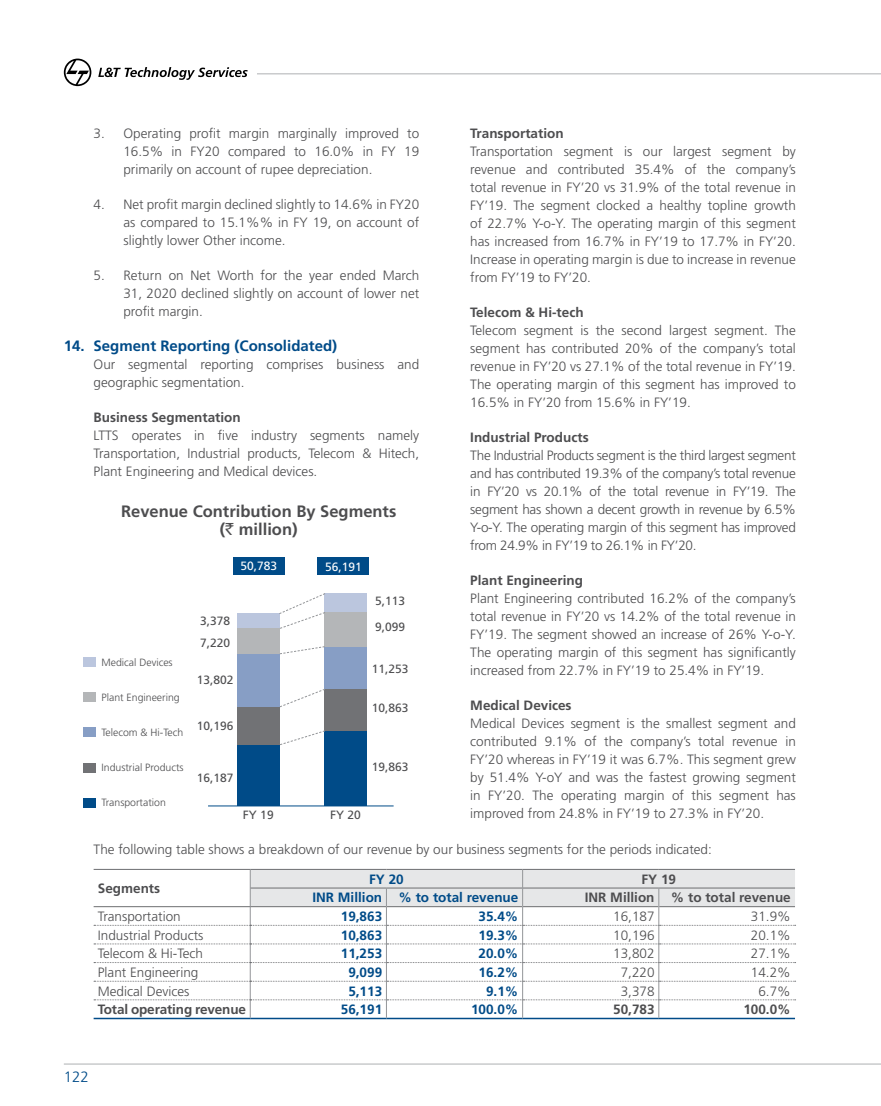
<style>
.page{position:relative;width:881px;height:1106px;background:#fff}
.page>*{position:absolute;margin:0;border:0;box-sizing:border-box;transform-origin:0 0}
.t1{font:700 16.5px/18px "Frutiger LT Std";color:#4d4d4f;text-align:center}
.t2{font:700 15px "Frutiger LT Std";color:#004b88}
.t3{font:300 15px "Frutiger LT Std";color:#004b88}
.t4{font:300 13.5px/18px "Frutiger LT Std";color:#4d4d4f}
.t5{font:300 13.5px/18px "Frutiger LT Std";letter-spacing:-.02em;color:#4d4d4f}
.t6{font:700 13.5px "Frutiger LT Std";color:#004b88}
.t7{font:700 13.5px "Frutiger LT Std";color:#4d4d4f}
.t8{font:12px "Frutiger LT Std";color:#4d4d4f}
.t9{font:12px "Frutiger LT Std";color:#fff}
.t10{font:300 10.5px "Frutiger LT Std";color:#4d4d4f}
.s1{font-weight:700}
.s2{font-family:"Rupee Foradian";font-weight:400}
</style>
<div class="page">
<div style="left:237px;top:745px;width:43px;height:60px;background:#004b88"></div>
<div style="left:237px;top:706px;width:43px;height:39px;background:#717275"></div>
<div style="left:237px;top:653px;width:43px;height:54px;background:#879ec5"></div>
<div style="left:237px;top:628px;width:43px;height:25px;background:#b4b6b8"></div>
<div style="left:237px;top:613px;width:43px;height:15px;background:#bbc6de"></div>
<div style="left:324px;top:730px;width:43px;height:75px;background:#004b88"></div>
<div style="left:324px;top:689px;width:43px;height:41px;background:#717275"></div>
<div style="left:324px;top:646px;width:43px;height:43px;background:#879ec5"></div>
<div style="left:324px;top:612px;width:43px;height:34px;background:#b4b6b8"></div>
<div style="left:324px;top:593px;width:43px;height:19px;background:#bbc6de"></div>
<svg style="left:279px;top:646px;width:46px;height:8px"></svg>
<svg style="left:280px;top:689px;width:45px;height:19px"></svg>
<div style="left:83px;top:658px;width:12px;height:9px;background:#bbc6de"></div>
<div style="left:83px;top:693px;width:12px;height:9px;background:#b4b6b8"></div>
<div style="left:83px;top:728px;width:12px;height:9px;background:#879ec5"></div>
<div style="left:83px;top:763px;width:12px;height:9px;background:#717275"></div>
<div style="left:83px;top:798px;width:12px;height:9px;background:#004b88"></div>
<hr style="left:208px;top:805px;width:185px;height:1px;background:#004b88">
<div style="left:233px;top:557px;width:51px;height:17px;background:#004b88"></div>
<div style="left:318px;top:558px;width:51px;height:17px;background:#004b88"></div>
<svg style="left:279px;top:593px;width:46px;height:36px"></svg>
<svg style="left:280px;top:730px;width:46px;height:15px"></svg>
<hr style="left:94px;top:1017px;width:156px;height:2px;background:#004b88">
<hr style="left:250px;top:1017px;width:136px;height:2px;background:#004b88">
<hr style="left:386px;top:1017px;width:136px;height:2px;background:#004b88">
<hr style="left:522px;top:1017px;width:136px;height:2px;background:#004b88">
<hr style="left:658px;top:1017px;width:136px;height:2px;background:#004b88">
<svg style="left:94px;top:869px;width:701px;height:148px"></svg>
<svg style="left:64px;top:1063px;width:816px;height:1px"></svg>
<svg style="left:64px;top:59px;width:27px;height:27px"></svg>
<svg style="left:98px;top:67px;width:149px;height:13px"></svg>
<hr style="left:257px;top:73px;width:623px;height:1px;background:#bcbec0">
<p class="t4" style="left:123px;top:124px;width:297px;text-align:justify;text-indent:-30px">3. Operating profit margin marginally improved to 16.5% in FY20 compared to 16.0% in FY 19 primarily on account of rupee depreciation.</p>
<p class="t4" style="left:123px;top:195px;width:297px;text-align:justify;text-indent:-30px">4. Net profit margin declined slightly to 14.6% in FY20 as compared to 15.1%% in FY 19, on account of slightly lower Other income.</p>
<p class="t4" style="left:123px;top:266px;width:297px;text-align:justify;text-indent:-30px">5. Return on Net Worth for the year ended March 31, 2020 declined slightly on account of lower net profit margin.</p>
<p class="t2" style="left:64px;top:337px;width:275px">14. Segment Reporting (Consolidated)</p>
<p class="t4" style="left:94px;top:355px;width:327px">Our segmental reporting comprises business and geographic segmentation.</p>
<p class="t4" style="left:94px;top:408px;width:327px"><span class="s1">Business Segmentation<br></span>LTTS operates in five industry segments namely Transportation, Industrial products, Telecom &amp; Hitech, Plant Engineering and Medical devices.</p>
<p class="t4" style="left:470px;top:124px;width:327px"><span class="s1">Transportation<br></span>Transportation segment is our largest segment by revenue and contributed 35.4% of the company’s total revenue in FY’20 vs 31.9% of the total revenue in FY’19. The segment clocked a healthy topline growth of 22.7% Y-o-Y. The operating margin of this segment has increased from 16.7% in FY’19 to 17.7% in FY’20.<br>Increase in operating margin is due to increase in revenue from FY’19 to FY’20.</p>
<p class="t4" style="left:470px;top:303px;width:327px"><span class="s1">Telecom &amp; Hi-tech<br></span>Telecom segment is the second largest segment. The segment has contributed 20% of the company’s total revenue in FY’20 vs 27.1% of the total revenue in FY’19.<br>The operating margin of this segment has improved to 16.5% in FY’20 from 15.6% in FY’19.</p>
<p class="t5" style="left:470px;top:428px;width:327px"><span class="s1">Industrial Products<br></span>The Industrial Products segment is the third largest segment and has contributed 19.3% of the company’s total revenue in FY’20 vs 20.1% of the total revenue in FY’19. The segment has shown a decent growth in revenue by 6.5% Y-o-Y. The operating margin of this segment has improved from 24.9% in FY’19 to 26.1% in FY’20.</p>
<p class="t4" style="left:470px;top:571px;width:327px"><span class="s1">Plant Engineering<br></span>Plant Engineering contributed 16.2% of the company’s total revenue in FY’20 vs 14.2% of the total revenue in FY’19. The segment showed an increase of 26% Y-o-Y.<br>The operating margin of this segment has significantly increased from 22.7% in FY’19 to 25.4% in FY’19.</p>
<p class="t4" style="left:470px;top:696px;width:327px"><span class="s1">Medical Devices<br></span>Medical Devices segment is the smallest segment and contributed 9.1% of the company’s total revenue in FY’20 whereas in FY’19 it was 6.7%. This segment grew by 51.4% Y-oY and was the fastest growing segment in FY’20. The operating margin of this segment has improved from 24.8% in FY’19 to 27.3% in FY’20.</p>
<p class="t4" style="left:94px;top:841px;width:619px">The following table shows a breakdown of our revenue by our business segments for the periods indicated:</p>
<p class="t7" style="left:98px;top:880px;width:64px">Segments</p>
<p class="t1" style="left:121px;top:502px;width:277px">Revenue Contribution By Segments (<span class="s2">`</span> million)</p>
<p class="t9" style="left:240px;top:559px;width:38px">50,783</p>
<p class="t9" style="left:325px;top:559px;width:38px">56,191</p>
<p class="t8" style="left:375px;top:594px;width:32px">5,113</p>
<p class="t8" style="left:200px;top:614px;width:32px">3,378</p>
<p class="t8" style="left:375px;top:620px;width:32px">9,099</p>
<p class="t8" style="left:200px;top:635px;width:32px">7,220</p>
<p class="t10" style="left:101px;top:656px;width:73px">Medical Devices</p>
<p class="t10" style="left:101px;top:691px;width:80px">Plant Engineering</p>
<p class="t10" style="left:101px;top:726px;width:83px">Telecom &amp; Hi-Tech</p>
<p class="t10" style="left:101px;top:761px;width:84px">Industrial Products</p>
<p class="t10" style="left:101px;top:796px;width:66px">Transportation</p>
<p class="t8" style="left:372px;top:662px;width:38px">11,253</p>
<p class="t8" style="left:197px;top:673px;width:38px">13,802</p>
<p class="t8" style="left:372px;top:700px;width:38px">10,863</p>
<p class="t8" style="left:197px;top:718px;width:38px">10,196</p>
<p class="t8" style="left:372px;top:759px;width:38px">19,863</p>
<p class="t8" style="left:197px;top:770px;width:38px">16,187</p>
<p class="t8" style="left:243px;top:808px;width:32px">FY 19</p>
<p class="t8" style="left:330px;top:808px;width:32px">FY 20</p>
<p class="t6" style="left:369px;top:871px;width:36px">FY 20</p>
<p class="t7" style="left:641px;top:871px;width:36px">FY 19</p>
<p class="t6" style="left:312px;top:889px;width:207px">INR Million % to total revenue</p>
<p class="t7" style="left:584px;top:889px;width:207px">INR Million % to total revenue</p>
<p class="t4" style="left:98px;top:907px;width:84px">Transportation</p>
<p class="t6" style="left:341px;top:908px;width:43px">19,863</p>
<p class="t6" style="left:478px;top:908px;width:41px">35.4%</p>
<p class="t4" style="left:613px;top:907px;width:43px">16,187</p>
<p class="t4" style="left:750px;top:907px;width:41px">31.9%</p>
<p class="t4" style="left:98px;top:926px;width:107px">Industrial Products</p>
<p class="t6" style="left:341px;top:927px;width:43px">10,863</p>
<p class="t6" style="left:478px;top:927px;width:41px">19.3%</p>
<p class="t4" style="left:613px;top:926px;width:43px">10,196</p>
<p class="t4" style="left:750px;top:926px;width:41px">20.1%</p>
<p class="t4" style="left:98px;top:944px;width:107px">Telecom &amp; Hi-Tech</p>
<p class="t6" style="left:341px;top:945px;width:43px">11,253</p>
<p class="t6" style="left:478px;top:945px;width:41px">20.0%</p>
<p class="t4" style="left:613px;top:944px;width:43px">13,802</p>
<p class="t4" style="left:750px;top:944px;width:41px">27.1%</p>
<p class="t4" style="left:98px;top:963px;width:102px">Plant Engineering</p>
<p class="t6" style="left:348px;top:964px;width:35px">9,099</p>
<p class="t6" style="left:478px;top:964px;width:41px">16.2%</p>
<p class="t4" style="left:620px;top:963px;width:35px">7,220</p>
<p class="t4" style="left:750px;top:963px;width:41px">14.2%</p>
<p class="t4" style="left:98px;top:982px;width:93px">Medical Devices</p>
<p class="t6" style="left:348px;top:983px;width:35px">5,113</p>
<p class="t6" style="left:486px;top:983px;width:34px">9.1%</p>
<p class="t4" style="left:620px;top:982px;width:35px">3,378</p>
<p class="t4" style="left:758px;top:982px;width:34px">6.7%</p>
<p class="t7" style="left:98px;top:1001px;width:149px">Total operating revenue</p>
<p class="t6" style="left:341px;top:1001px;width:43px">56,191</p>
<p class="t6" style="left:471px;top:1001px;width:49px">100.0%</p>
<p class="t7" style="left:613px;top:1001px;width:43px">50,783</p>
<p class="t7" style="left:743px;top:1001px;width:49px">100.0%</p>
<p class="t3" style="left:64px;top:1068px;width:27px">122</p>
</div>
